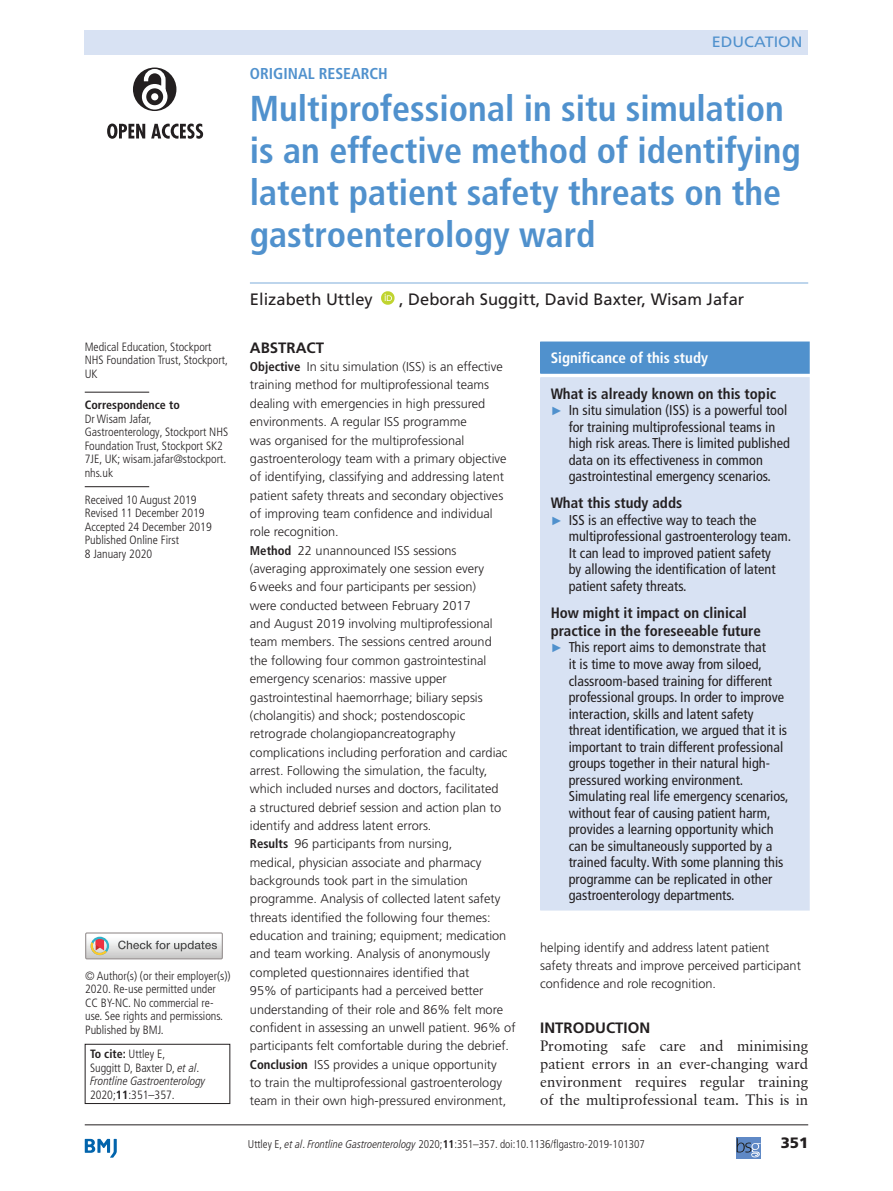
<style>
.page{position:relative;width:893px;height:1191px;background:#fff}
.page>*{position:absolute;margin:0;border:0;box-sizing:border-box;transform-origin:0 0}
.t1{font:700 condensed 36px/42px "Frutiger LT Pro";color:#5091cd}
.t2{font:16.5px "Frutiger LT Std";color:#231f20}
.t3{font:700 condensed 15.75px "Frutiger LT Pro";color:#5091cd}
.t4{font:15px/18px "Classical Garamond BT";color:#231f20;text-align:justify}
.t5{font:700 condensed 15px/18px "Frutiger LT Std";color:#231f20}
.t6{font:700 condensed 15px "Frutiger LT Pro";color:#fff}
.t7{font:700 15px "Frutiger LT Std";color:#231f20}
.t8{font:15px "Frutiger LT Std";color:#5091cd;scale:1.08 1}
.t9{font:900 15px "Frutiger LT Std";color:#231f20}
.t10{font:condensed 14.25px/16.5px "Frutiger LT Pro";color:#231f20}
.t11{font:300 12.75px/18.3px "Frutiger LT Std";color:#231f20}
.t12{font:300 condensed 12px/13.5px "Frutiger LT Pro";color:#231f20}
.t13{font:700 condensed 12px "Frutiger LT Pro";color:#231f20}
.t14{font:300 condensed 11.25px "Frutiger LT Pro";color:#231f20}
.s1{font-weight:700}
.s2{font-style:italic}
.s3{font-weight:700;font-stretch:condensed}
.s4{font-family:"Arial";font-stretch:normal;font-size:12px;color:#5091cd}
</style>
<div class="page">
<hr style="left:85px;top:1124px;width:723px;height:1px;background:#231f20">
<svg style="left:736px;top:1137px;width:24px;height:21px"></svg>
<svg style="left:737px;top:1138px;width:23px;height:19px"></svg>
<svg style="left:85px;top:1138px;width:32px;height:19px"></svg>
<hr style="left:250px;top:282px;width:558px;height:2px;background:#a8c8e6">
<svg style="left:381px;top:291px;width:14px;height:14px"></svg>
<div style="left:85px;top:30px;width:723px;height:24px;background:#d8e2f3"></div>
<div style="left:85px;top:1044px;width:145px;height:60px;border:1px solid #231f20"></div>
<hr style="left:85px;top:392px;width:64px;height:1px;background:#231f20">
<hr style="left:85px;top:486px;width:64px;height:1px;background:#231f20">
<div style="left:85px;top:932px;width:138px;height:27px;border:1px solid #969090"></div>
<svg style="left:86px;top:933px;width:136px;height:26px"></svg>
<div style="left:541px;top:342px;width:268px;height:31px;background:#5091cd"></div>
<div style="left:540px;top:341px;width:270px;height:33px;border:2px solid #5091cd"></div>
<div style="left:541px;top:378px;width:268px;height:531px;background:#d8e2f3"></div>
<div style="left:540px;top:377px;width:270px;height:533px;border:2px solid #d8e2f3"></div>
<div style="left:133px;top:68px;width:43px;height:43px;background:#231f20;border-radius:50%"></div>
<svg style="left:107px;top:123px;width:38px;height:16px"></svg>
<svg style="left:151px;top:124px;width:52px;height:15px"></svg>
<svg style="left:140px;top:68px;width:30px;height:43px"></svg>
<div style="left:151px;top:93px;width:7px;height:7px;background:#fff;border-radius:50%"></div>
<p class="t12" style="left:85px;top:340px;width:145px">Medical Education, Stockport<br>NHS Foundation Trust, Stockport,<br>UK</p>
<p class="t13" style="left:85px;top:398px;width:97px">Correspondence to</p>
<p class="t12" style="left:85px;top:412px;width:145px">Dr Wisam Jafar,<br>Gastroenterology, Stockport NHS<br>Foundation Trust, Stockport SK2<br>7JE, UK; wisam.jafar@stockport. nhs.uk</p>
<p class="t12" style="left:85px;top:493px;width:128px">Received 10 August 2019<br>Revised 11 December 2019<br>Accepted 24 December 2019<br>Published Online First<br>8 January 2020</p>
<p class="t12" style="left:85px;top:969px;width:147px">© Author(s) (or their employer(s))<br>2020. Re-use permitted under<br>CC BY-NC. No commercial re&shy;use. See rights and permissions.<br>Published by BMJ.</p>
<p class="t12" style="left:90px;top:1047px;width:117px"><span class="s1">To cite:</span> Uttley E,<br>Suggitt D, Baxter D, <span class="s2">et al</span>.<br><span class="s2">Frontline Gastroenterology<br></span>2020;<span class="s1">11</span>:351–357.</p>
<p class="t8" style="left:712px;top:33px;width:85px">Education</p>
<p class="t3" style="left:250px;top:65px;width:139px">Original research</p>
<h1 class="t1" style="left:250px;top:88px;width:552px">Multiprofessional in situ simulation is an effective method of identifying latent patient safety threats on the gastroenterology ward</h1>
<p class="t2" style="left:250px;top:289px;width:124px">Elizabeth Uttley</p>
<p class="t2" style="left:399px;top:289px;width:347px">, Deborah Suggitt, David Baxter, Wisam Jafar</p>
<p class="t7" style="left:250px;top:339px;width:76px">ABSTRACT</p>
<p class="t11" style="left:250px;top:358px;width:267px"><span class="s3">Objective</span> In situ simulation (ISS) is an effective training method for multiprofessional teams dealing with emergencies in high pressured environments. A regular ISS programme<br>was organised for the multiprofessional gastroenterology team with a primary objective of identifying, classifying and addressing latent patient safety threats and secondary objectives of improving team confidence and individual role recognition.<br><span class="s3">Method</span> 22 unannounced ISS sessions (averaging approximately one session every 6weeks and four participants per session)<br>were conducted between February 2017<br>and August 2019 involving multiprofessional team members. The sessions centred around<br>the following four common gastrointestinal emergency scenarios: massive upper gastrointestinal haemorrhage; biliary sepsis (cholangitis) and shock; postendoscopic retrograde cholangiopancreatography complications including perforation and cardiac arrest. Following the simulation, the faculty, which included nurses and doctors, facilitated<br>a structured debrief session and action plan to identify and address latent errors.<br><span class="s3">Results</span> 96 participants from nursing,<br>medical, physician associate and pharmacy backgrounds took part in the simulation programme. Analysis of collected latent safety threats identified the following four themes: education and training; equipment; medication and team working. Analysis of anonymously completed questionnaires identified that<br>95% of participants had a perceived better understanding of their role and 86% felt more confident in assessing an unwell patient. 96% of participants felt comfortable during the debrief.<br><span class="s3">Conclusion</span> ISS provides a unique opportunity<br>to train the multiprofessional gastroenterology team in their own high-pressured environment,</p>
<p class="t6" style="left:551px;top:349px;width:159px">Significance of this study</p>
<p class="t5" style="left:551px;top:385px;width:227px">What is already known on this topic</p>
<p class="t10" style="left:569px;top:402px;width:223px;text-indent:-18px"><span class="s4">►</span> In situ simulation (ISS) is a powerful tool for training multiprofessional teams in high risk areas. There is limited published data on its effectiveness in common gastrointestinal emergency scenarios.</p>
<p class="t5" style="left:551px;top:494px;width:133px">What this study adds</p>
<p class="t10" style="left:569px;top:512px;width:224px;text-indent:-18px"><span class="s4">►</span> ISS is an effective way to teach the multiprofessional gastroenterology team.<br>It can lead to improved patient safety<br>by allowing the identification of latent patient safety threats.</p>
<p class="t5" style="left:551px;top:604px;width:212px">How might it impact on clinical practice in the foreseeable future</p>
<p class="t10" style="left:569px;top:639px;width:221px;text-indent:-18px"><span class="s4">►</span> This report aims to demonstrate that<br>it is time to move away from siloed, classroom-based training for different professional groups. In order to improve interaction, skills and latent safety threat identification, we argued that it is important to train different professional groups together in their natural high&shy;pressured working environment.<br>Simulating real life emergency scenarios, without fear of causing patient harm, provides a learning opportunity which can be simultaneously supported by a trained faculty. With some planning this programme can be replicated in other gastroenterology departments.</p>
<p class="t11" style="left:540px;top:939px;width:262px">helping identify and address latent patient safety threats and improve perceived participant confidence and role recognition.</p>
<p class="t7" style="left:540px;top:1019px;width:112px">INTRODUCTION</p>
<p class="t4" style="left:540px;top:1037px;width:269px">Promoting safe care and minimising patient errors in an ever-changing ward environment requires regular training of the multiprofessional team. This is in</p>
<p class="t14" style="left:248px;top:1137px;width:399px">Uttley E, <span class="s2">et al</span>. <span class="s2">Frontline Gastroenterology</span> 2020;<span class="s1">11</span>:351–357. doi:10.1136/flgastro-2019-101307</p>
<p class="t9" style="left:781px;top:1133px;width:29px">351</p>
</div>
